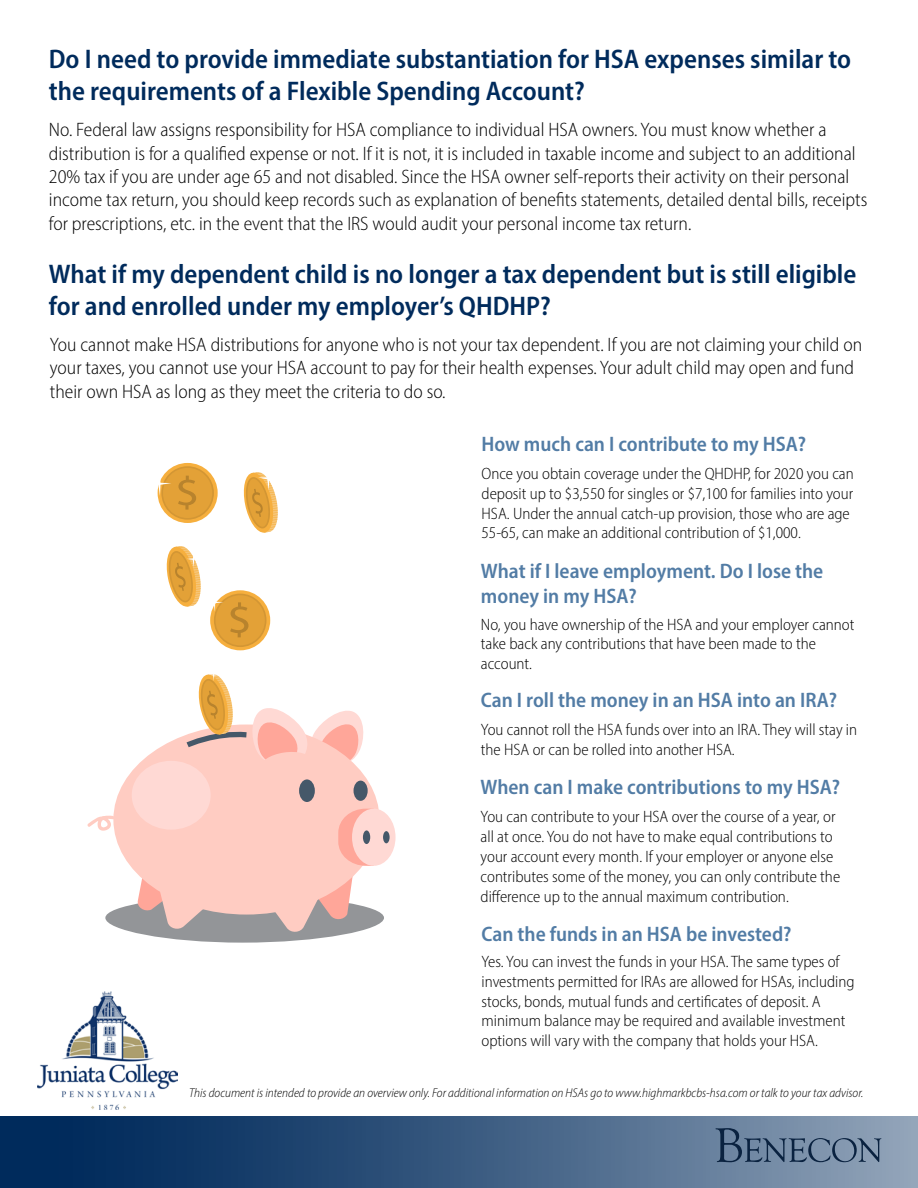
<style>
.page{position:relative;width:918px;height:1188px;background:#fff}
.page>*{position:absolute;margin:0;border:0;box-sizing:border-box;transform-origin:0 0}
.t1{font:600 semi-condensed 27px/32.4px "Myriad Pro";color:#002b5c}
.t2{font:600 semi-condensed 21px/25.2px "Myriad Pro";color:#527ca5}
.t3{font:300 semi-condensed 19.5px/23.4px "Myriad Pro";color:#000}
.t4{font:300 semi-condensed 16.5px/19.8px "Myriad Pro";color:#000}
.t5{font:italic 300 semi-condensed 12.75px "Myriad Pro";color:#000}
</style>
<div class="page">
<img style="left:38px;top:991px;width:140px;height:119px">
<div style="left:0;top:1116px;width:918px;height:72px;background:linear-gradient(to right,#001d51,#8b9eb4)"></div>
<div style="left:105px;top:896px;width:279px;height:47px;background:#939598;border-radius:50%"></div>
<div style="left:113px;top:725px;width:266px;height:190px;background:#ffccc2;border-radius:50%"></div>
<div style="left:299px;top:779px;width:16px;height:23px;background:#455869;border-radius:50%"></div>
<div style="left:354px;top:781px;width:14px;height:20px;background:#455869;border-radius:50%"></div>
<svg style="left:338px;top:809px;width:32px;height:57px"></svg>
<div style="left:352px;top:809px;width:44px;height:57px;background:#ffd9d4;border-radius:50%"></div>
<div style="left:363px;top:830px;width:7px;height:14px;background:#455869;border-radius:50%"></div>
<div style="left:383px;top:831px;width:7px;height:12px;background:#455869;border-radius:50%"></div>
<svg style="left:264px;top:877px;width:89px;height:57px"></svg>
<svg style="left:137px;top:874px;width:81px;height:55px"></svg>
<div style="left:132px;top:761px;width:79px;height:69px;background:#ffd9d4;border-radius:50%"></div>
<svg style="left:88px;top:814px;width:27px;height:17px"></svg>
<svg style="left:210px;top:590px;width:60px;height:60px"></svg>
<div style="left:215px;top:594px;width:51px;height:52px;background:#e3a137;border-radius:50%"></div>
<div style="left:214px;top:594px;width:52px;height:53px;border:2px solid #d39634;border-radius:50%"></div>
<svg style="left:230px;top:602px;width:18px;height:35px"></svg>
<svg style="left:158px;top:463px;width:60px;height:60px"></svg>
<div style="left:162px;top:467px;width:51px;height:52px;background:#e3a137;border-radius:50%"></div>
<div style="left:161px;top:466px;width:53px;height:54px;border:2px solid #d39634;border-radius:50%"></div>
<svg style="left:178px;top:476px;width:18px;height:34px"></svg>
<svg style="left:157px;top:473px;width:14px;height:23px"></svg>
<svg style="left:243px;top:472px;width:35px;height:61px"></svg>
<svg style="left:166px;top:546px;width:57px;height:66px"></svg>
<svg style="left:182px;top:674px;width:184px;height:104px"></svg>
<svg style="left:716px;top:1128px;width:165px;height:34px;background:#657b95"></svg>
<p class="t1" style="left:49px;top:42px;width:804px">Do I need to provide immediate substantiation for HSA expenses similar to the requirements of a Flexible Spending Account?</p>
<p class="t3" style="left:49px;top:118px;width:820px">No. Federal law assigns responsibility for HSA compliance to individual HSA owners. You must know whether a distribution is for a qualified expense or not. If it is not, it is included in taxable income and subject to an additional 20% tax if you are under age 65 and not disabled. Since the HSA owner self-reports their activity on their personal income tax return, you should keep records such as explanation of benefits statements, detailed dental bills, receipts for prescriptions, etc. in the event that the IRS would audit your personal income tax return.</p>
<p class="t1" style="left:49px;top:257px;width:809px">What if my dependent child is no longer a tax dependent but is still eligible for and enrolled under my employer’s QHDHP?</p>
<p class="t3" style="left:50px;top:333px;width:814px">You cannot make HSA distributions for anyone who is not your tax dependent. If you are not claiming your child on your taxes, you cannot use your HSA account to pay for their health expenses. Your adult child may open and fund their own HSA as long as they meet the criteria to do so.</p>
<p class="t2" style="left:482px;top:431px;width:326px">How much can I contribute to my HSA?</p>
<p class="t4" style="left:482px;top:463px;width:374px">Once you obtain coverage under the QHDHP, for 2020 you can deposit up to $3,550 for singles or $7,100 for families into your HSA. Under the annual catch-up provision, those who are age 55-65, can make an additional contribution of $1,000.</p>
<p class="t2" style="left:481px;top:558px;width:344px">What if I leave employment. Do I lose the money in my HSA?</p>
<p class="t4" style="left:481px;top:614px;width:375px">No, you have ownership of the HSA and your employer cannot take back any contributions that have been made to the account.</p>
<p class="t2" style="left:481px;top:687px;width:358px">Can I roll the money in an HSA into an IRA?</p>
<p class="t4" style="left:481px;top:719px;width:378px">You cannot roll the HSA funds over into an IRA. They will stay in the HSA or can be rolled into another HSA.</p>
<p class="t2" style="left:481px;top:774px;width:361px">When can I make contributions to my HSA?</p>
<p class="t4" style="left:481px;top:807px;width:361px">You can contribute to your HSA over the course of a year, or all at once. You do not have to make equal contributions to your account every month. If your employer or anyone else contributes some of the money, you can only contribute the difference up to the annual maximum contribution.</p>
<p class="t2" style="left:482px;top:921px;width:312px">Can the funds in an HSA be invested?</p>
<p class="t4" style="left:482px;top:952px;width:375px">Yes. You can invest the funds in your HSA. The same types of investments permitted for IRAs are allowed for HSAs, including stocks, bonds, mutual funds and certificates of deposit. A minimum balance may be required and available investment options will vary with the company that holds your HSA.</p>
<p class="t5" style="left:189px;top:1085px;width:676px">This document is intended to provide an overview only. For additional information on HSAs go to www.highmarkbcbs-hsa.com or talk to your tax advisor.</p>
</div>
